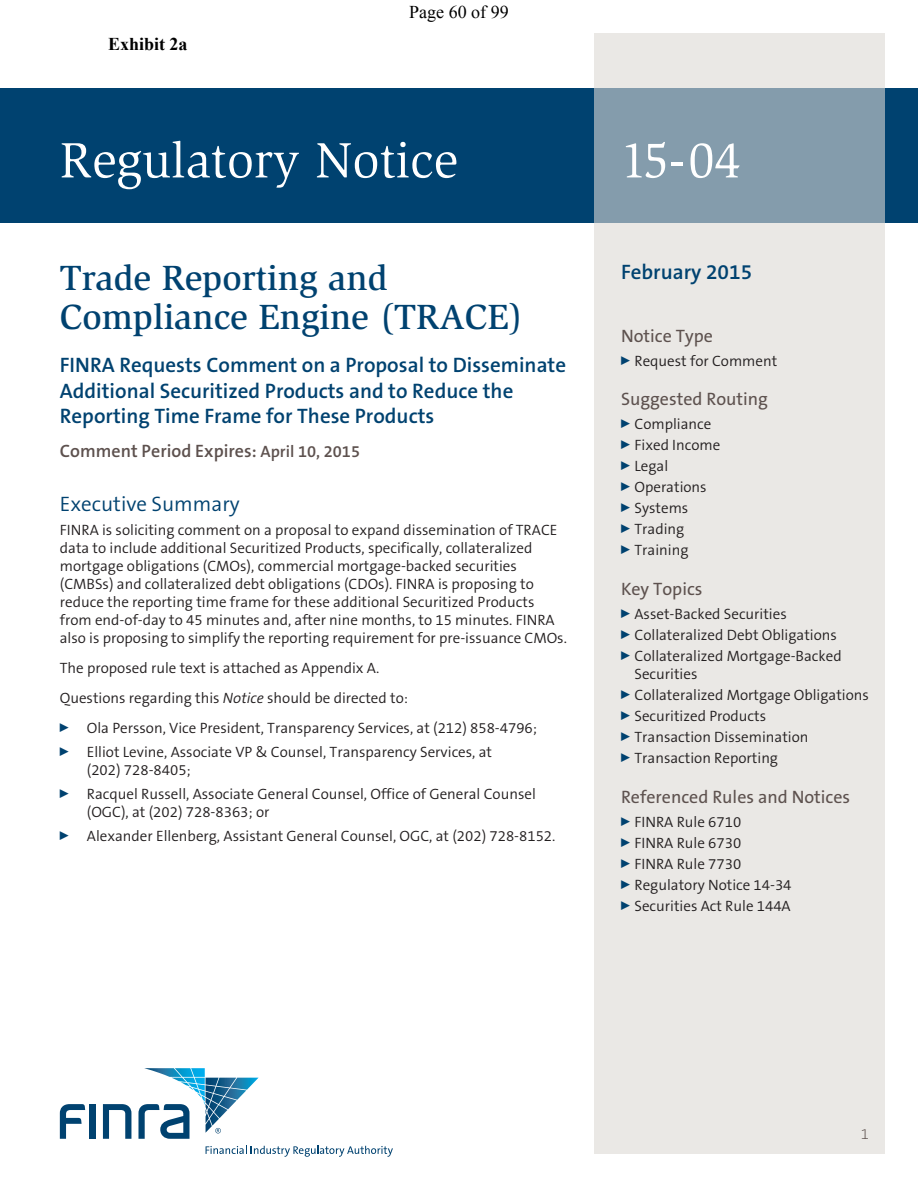
<style>
.page{position:relative;width:918px;height:1188px;background:#fff}
.page>*{position:absolute;margin:0;border:0;box-sizing:border-box;transform-origin:0 0}
.t1{font:51px "Slimbach LT";color:#fff}
.t2{font:500 36px/39px "Slimbach LT";color:#004270}
.t3{font:600 21px/25.2px "The Sans B6";color:#004270}
.t4{font:300 21px "The Sans B4";color:#004270}
.t5{font:18px "The Sans B5 Plain";color:#5d514e}
.t6{font:600 18px "The Sans B6";color:#5d514e}
.t7{font:18px "Times New Roman";color:#000}
.t8{font:700 18px "Times New Roman";color:#000}
.t9{font:300 15px/21px "The Sans B4";color:#231f20}
.t10{font:200 15px "The Sans B2";color:#5d514e}
.s1{font-size:16.5px}
.s2{font-style:italic}
</style>
<div class="page">
<div style="left:0;top:88px;width:918px;height:135px;background:#004270"></div>
<svg style="left:594px;top:34px;width:290px;height:1120px;background:#dddede"></svg>
<div style="left:90px;top:1104px;width:6px;height:35px;background:#004270"></div>
<svg style="left:103px;top:1104px;width:28px;height:35px"></svg>
<svg style="left:60px;top:1104px;width:25px;height:35px"></svg>
<svg style="left:206px;top:1146px;width:187px;height:11px"></svg>
<svg style="left:138px;top:1068px;width:121px;height:71px"></svg>
<p class="t8" style="left:108px;top:32px;width:81px">Exhibit 2a</p>
<p class="t7" style="left:409px;top:0;width:101px">Page 60 of 99</p>
<h1 class="t1" style="left:60px;top:131px;width:400px">Regulatory Notice</h1>
<h1 class="t1" style="left:621px;top:131px;width:122px">15-04</h1>
<h2 class="t2" style="left:60px;top:258px;width:465px">Trade Reporting and<br>Compliance Engine (TRACE)</h2>
<h3 class="t3" style="left:60px;top:353px;width:508px">FINRA Requests Comment on a Proposal to Disseminate<br>Additional Securitized Products and to Reduce the<br>Reporting Time Frame for These Products</h3>
<p class="t6" style="left:60px;top:441px;width:302px">Comment Period Expires: <span class="s1">April 10, 2015</span></p>
<h3 class="t4" style="left:60px;top:493px;width:181px">Executive Summary</h3>
<p class="t9" style="left:60px;top:522px;width:509px;line-height:18px">FINRA is soliciting comment on a proposal to expand dissemination of TRACE data to include additional Securitized Products, specifically, collateralized mortgage obligations (CMOs), commercial mortgage-backed securities (CMBSs) and collateralized debt obligations (CDOs). FINRA is proposing to reduce the reporting time frame for these additional Securitized Products from end-of-day to 45 minutes and, after nine months, to 15 minutes. FINRA also is proposing to simplify the reporting requirement for pre-issuance CMOs.</p>
<p class="t9" style="left:60px;top:654px;width:479px;line-height:30px">The proposed rule text is attached as Appendix A.<br>Questions regarding this <span class="s2">Notice</span> should be directed to:<br><sup>0</sup> Ola Persson, Vice President, Transparency Services, at (212) 858-4796;</p>
<p class="t9" style="left:87px;top:744px;width:407px;line-height:18px;text-indent:-27px"><sup>0</sup> Elliot Levine, Associate VP &amp; Counsel, Transparency Services, at (202) 728-8405;</p>
<p class="t9" style="left:87px;top:786px;width:451px;line-height:18px;text-indent:-27px"><sup>0</sup> Racquel Russell, Associate General Counsel, Office of General Counsel (OGC), at (202) 728-8363; or</p>
<p class="t9" style="left:60px;top:826px;width:497px"><sup>0</sup> Alexander Ellenberg, Assistant General Counsel, OGC, at (202) 728-8152.</p>
<h3 class="t3" style="left:621px;top:260px;width:133px">February 2015</h3>
<p class="t5" style="left:621px;top:326px;width:93px">Notice Type</p>
<p class="t9" style="left:621px;top:351px;width:158px"><sup>0</sup> Request for Comment</p>
<p class="t5" style="left:621px;top:390px;width:149px">Suggested Routing</p>
<p class="t9" style="left:621px;top:414px;width:101px"><sup>0</sup> Compliance<br><sup>0</sup> Fixed Income<br><sup>0</sup> Legal<br><sup>0</sup> Operations<br><sup>0</sup> Systems<br><sup>0</sup> Trading<br><sup>0</sup> Training</p>
<p class="t5" style="left:621px;top:579px;width:83px">Key Topics</p>
<p class="t9" style="left:621px;top:604px;width:222px"><sup>0</sup> Asset-Backed Securities<br><sup>0</sup> Collateralized Debt Obligations<br><sup>0</sup> Collateralized Mortgage-Backed</p>
<p class="t9" style="left:621px;top:664px;width:249px;text-indent:14px">Securities<br><sup>0</sup> Collateralized Mortgage Obligations<br><sup>0</sup> Securitized Products<br><sup>0</sup> Transaction Dissemination<br><sup>0</sup> Transaction Reporting</p>
<p class="t5" style="left:621px;top:787px;width:231px">Referenced Rules and Notices</p>
<p class="t9" style="left:621px;top:812px;width:172px"><sup>0</sup> FINRA Rule 6710<br><sup>0</sup> FINRA Rule 6730<br><sup>0</sup> FINRA Rule 7730<br><sup>0</sup> Regulatory Notice 14-34<br><sup>0</sup> Securities Act Rule 144A</p>
<p class="t10" style="left:861px;top:1126px;width:10px">1</p>
</div>
